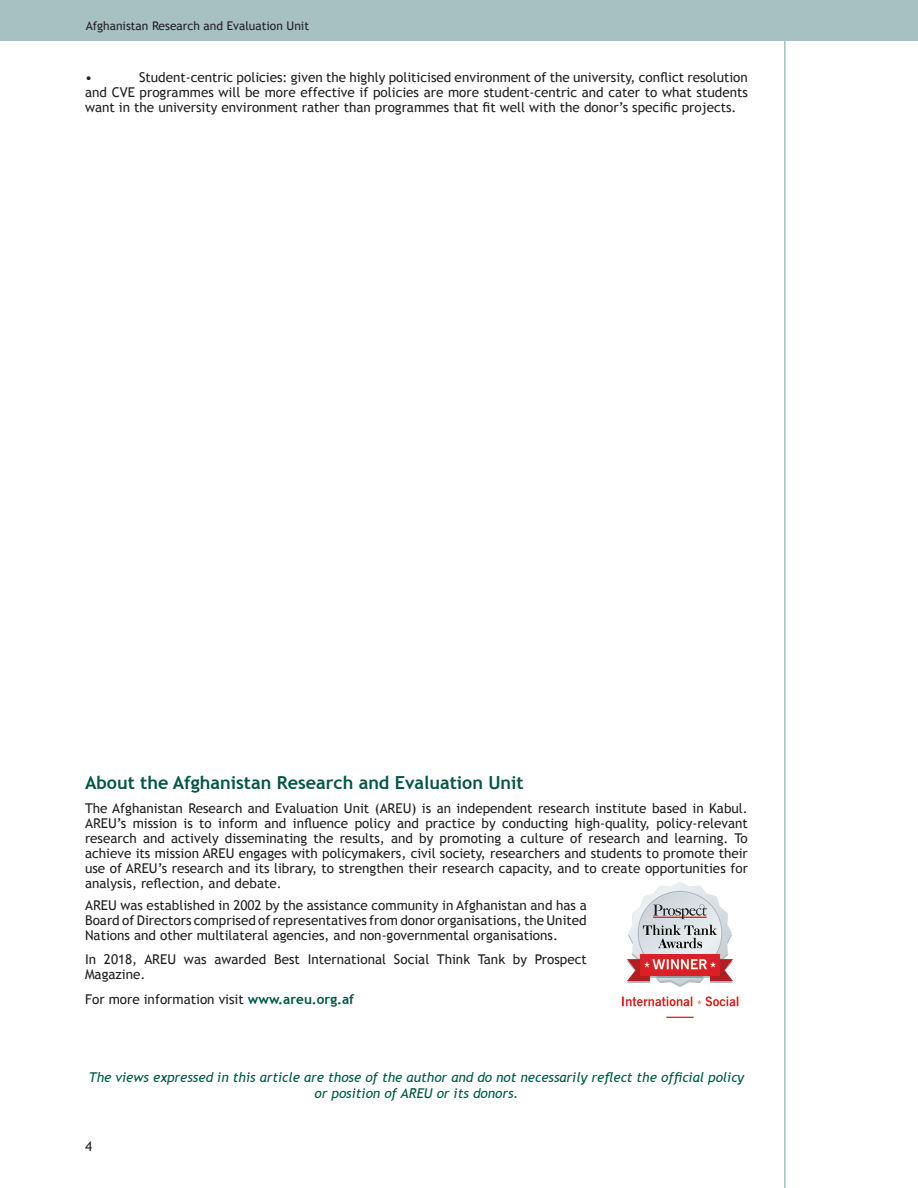
<style>
.page{position:relative;width:918px;height:1188px;background:#fff}
.page>*{position:absolute;margin:0;border:0;box-sizing:border-box;transform-origin:0 0}
.t1{font:700 18px "Trebuchet MS";color:#005746}
.t2{font:13.5px/15px "Trebuchet MS";color:#231f20;text-align:justify}
.t3{font:italic 13.5px/16.2px "Trebuchet MS";color:#005746;text-align:center}
.t4{font:12px "Trebuchet MS";color:#231f20}
.s1{font-weight:700;color:#005746}
</style>
<div class="page">
<div style="left:0;top:0;width:918px;height:41px;background:#a7c0c2"></div>
<hr style="left:784px;top:0;width:2px;height:1188px;background:#a7c0c2">
<img style="left:621px;top:882px;width:118px;height:136px">
<p class="t4" style="left:86px;top:18px;width:225px">Afghanistan Research and Evaluation Unit</p>
<p class="t2" style="left:85px;top:70px;width:664px;text-indent:54px">Student-centric policies: given the highly politicised environment of the university, conflict resolution and CVE programmes will be more effective if policies are more student-centric and cater to what students want in the university environment rather than programmes that fit well with the donor’s specific projects.</p>
<p class="t2" style="left:85px;top:70px;width:9px">•</p>
<h1 class="t1" style="left:85px;top:772px;width:440px">About the Afghanistan Research and Evaluation Unit</h1>
<p class="t2" style="left:85px;top:801px;width:664px">The Afghanistan Research and Evaluation Unit (AREU) is an independent research institute based in Kabul.<br>AREU’s mission is to inform and influence policy and practice by conducting high-quality, policy-relevant research and actively disseminating the results, and by promoting a culture of research and learning. To achieve its mission AREU engages with policymakers, civil society, researchers and students to promote their use of AREU’s research and its library, to strengthen their research capacity, and to create opportunities for analysis, reflection, and debate.</p>
<p class="t2" style="left:85px;top:898px;width:503px">AREU was established in 2002 by the assistance community in Afghanistan and has a Board of Directors comprised of representatives from donor organisations, the United Nations and other multilateral agencies, and non-governmental organisations.</p>
<p class="t2" style="left:85px;top:952px;width:503px">In 2018, AREU was awarded Best International Social Think Tank by Prospect<br>Magazine.</p>
<p class="t2" style="left:85px;top:991px;width:271px">For more information visit <span class="s1">www.areu.org.af</span></p>
<p class="t3" style="left:89px;top:1069px;width:657px">The views expressed in this article are those of the author and do not necessarily reflect the official policy or position of AREU or its donors.</p>
<p class="t2" style="left:85px;top:1139px;width:9px">4</p>
</div>
